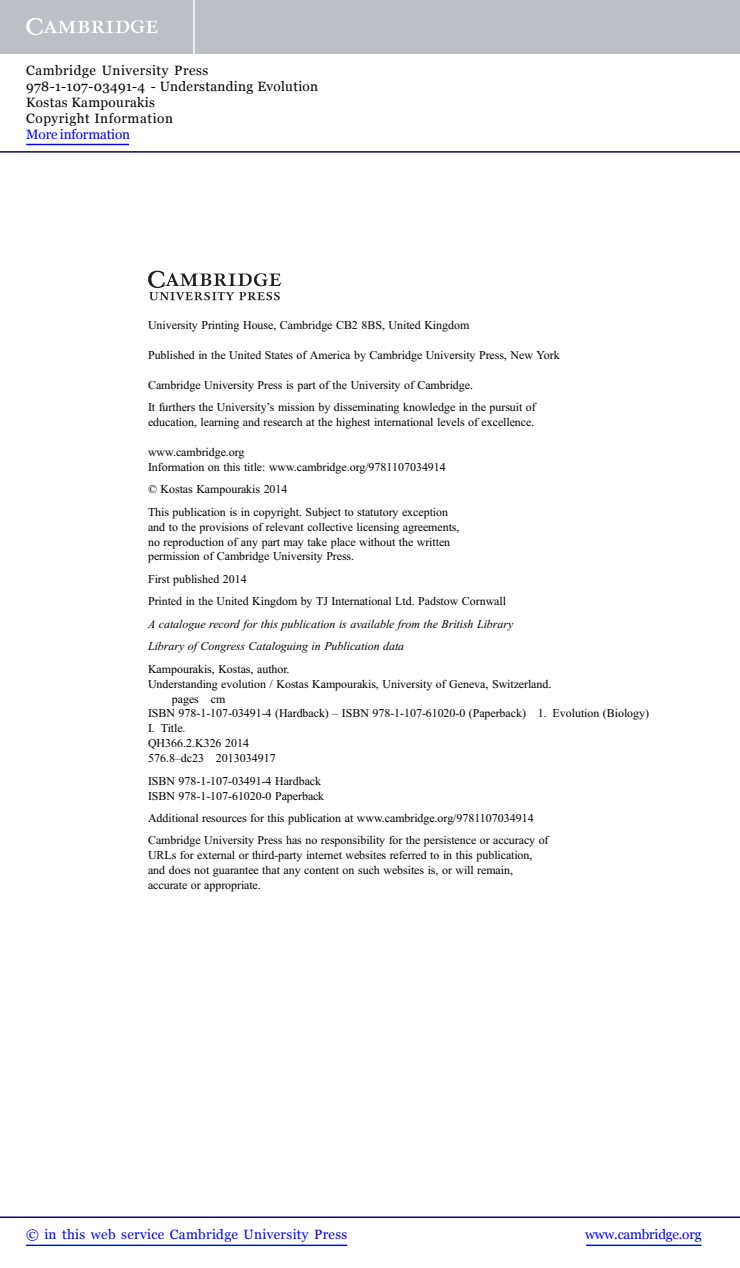
<style>
.page{position:relative;width:740px;height:1268px;background:#fff}
.page>*{position:absolute;margin:0;border:0;box-sizing:border-box;transform-origin:0 0}
.t1{font:13.5px/16.2px "Georgia";letter-spacing:.025em;color:#000}
.t2{font:13.5px "Georgia";letter-spacing:.025em;color:#0000f1}
.t3{font:13.5px "Georgia";letter-spacing:-.015em;color:#0000f1}
.t4{font:13.5px "Georgia";letter-spacing:-.01em;color:#0000f1}
.t5{font:12px/15px "Adv TT5843 c 571";color:#000}
.t6{font:12px/22.5px "Adv T Tf 90 d 833 a.I";color:#000}
.s1{font-style:inherit}
</style>
<div class="page">
<svg style="left:148px;top:271px;width:133px;height:29px"></svg>
<div style="left:0;top:0;width:740px;height:54px;background:#bac0c6"></div>
<svg style="left:26px;top:18px;width:132px;height:17px"></svg>
<hr style="left:193px;top:0;width:2px;height:54px;background:#fff">
<hr style="left:0;top:151px;width:740px;height:2px;background:#150666">
<hr style="left:586px;top:1244px;width:115px;height:2px;background:#0000f1">
<hr style="left:0;top:1216px;width:740px;height:2px;background:#150666">
<hr style="left:26px;top:1244px;width:321px;height:2px;background:#0000f1">
<hr style="left:26px;top:144px;width:103px;height:1px;background:#0000f1">
<p class="t1" style="left:26px;top:62px;width:293px">Cambridge University Press<br>978-1-107-03491-4 - Understanding Evolution<br>Kostas Kampourakis<br>Copyright Information</p>
<p class="t4" style="left:26px;top:127px;width:105px">More information</p>
<p class="t5" style="left:148px;top:318px;width:323px">University Printing House, Cambridge CB2 8BS, United Kingdom</p>
<p class="t5" style="left:148px;top:348px;width:413px">Published in the United States of America by Cambridge University Press, New York</p>
<p class="t5" style="left:148px;top:375px;width:389px;line-height:22.4px">Cambridge University Press is part of the University of Cambridge.<br>It furthers the University<span class="s1">’</span>s mission by disseminating knowledge in the pursuit of</p>
<p class="t5" style="left:148px;top:416px;width:388px">education, learning and research at the highest international levels of excellence.</p>
<p class="t5" style="left:148px;top:445px;width:299px">www.cambridge.org<br>Information on this title: www.cambridge.org/9781107034914</p>
<p class="t5" style="left:148px;top:479px;width:301px;line-height:22.4px">© Kostas Kampourakis 2014<br>This publication is in copyright. Subject to statutory exception</p>
<p class="t5" style="left:148px;top:520px;width:313px">and to the provisions of relevant collective licensing agreements, no reproduction of any part may take place without the written permission of Cambridge University Press.</p>
<p class="t5" style="left:148px;top:569px;width:359px;line-height:22.5px">First published 2014<br>Printed in the United Kingdom by TJ International Ltd. Padstow Cornwall</p>
<p class="t6" style="left:148px;top:614px;width:367px">A catalogue record for this publication is available from the British Library<br>Library of Congress Cataloguing in Publication data</p>
<p class="t5" style="left:148px;top:662px;width:143px">Kampourakis, Kostas, author.</p>
<p class="t5" style="left:148px;top:677px;width:405px">Understanding evolution / Kostas Kampourakis, University of Geneva, Switzerland.</p>
<p class="t5" style="left:172px;top:692px;width:55px">pages cm</p>
<p class="t5" style="left:148px;top:707px;width:502px">ISBN 978-1-107-03491-4 (Hardback) <span class="s1">–</span> ISBN 978-1-107-61020-0 (Paperback) 1. Evolution (Biology)</p>
<p class="t5" style="left:148px;top:722px;width:39px">I. Title.</p>
<p class="t5" style="left:148px;top:737px;width:102px">QH366.2.K326 2014</p>
<p class="t5" style="left:148px;top:752px;width:129px">576.8<span class="s1">–</span>dc23 2013034917</p>
<p class="t5" style="left:148px;top:774px;width:178px">ISBN 978-1-107-03491-4 Hardback<br>ISBN 978-1-107-61020-0 Paperback</p>
<p class="t5" style="left:148px;top:808px;width:402px;line-height:22.4px">Additional resources for this publication at www.cambridge.org/9781107034914<br>Cambridge University Press has no responsibility for the persistence or accuracy of</p>
<p class="t5" style="left:148px;top:849px;width:386px">URLs for external or third-party internet websites referred to in this publication, and does not guarantee that any content on such websites is, or will remain, accurate or appropriate.</p>
<p class="t2" style="left:26px;top:1227px;width:323px">© in this web service Cambridge University Press</p>
<p class="t3" style="left:585px;top:1227px;width:118px">www.cambridge.org</p>
</div>
